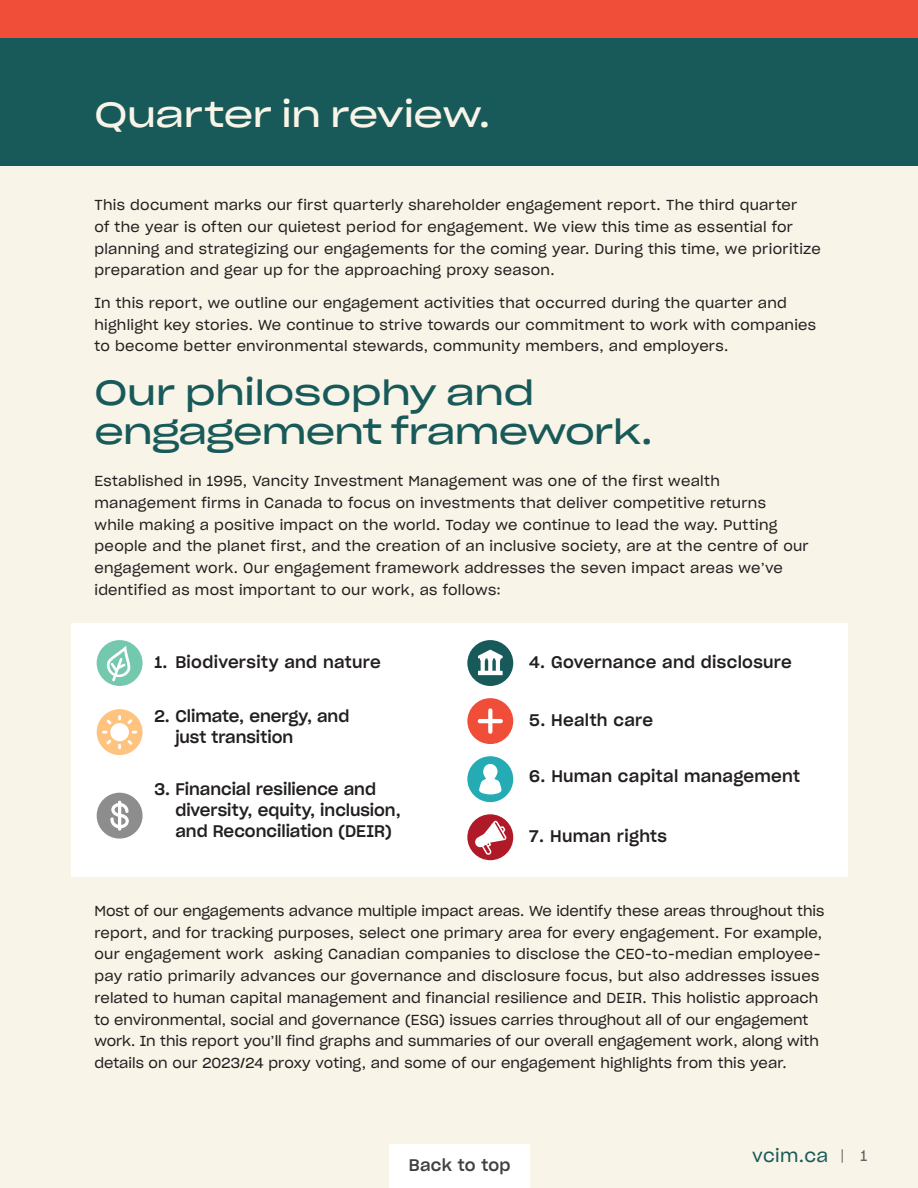
<style>
.page{position:relative;width:918px;height:1188px;background:#f8f4e7}
.page>*{position:absolute;margin:0;border:0;box-sizing:border-box;transform-origin:0 0}
.Main_Heading{font:34.5px/39px "Sharp Grotesk Book 25";letter-spacing:-.02em;color:#185959}
.Main_Heading-2{font:34.5px "Sharp Grotesk Book 25";letter-spacing:-.01em;color:#f8f4e7}
.t1{font:18px "Sharp Grotesk Book 20";letter-spacing:.02em;color:#185959}
.Body{font:16.5px/21px "Sharp Grotesk Medium 20";letter-spacing:.01em;color:#231f20}
.Body-2{font:16.5px "Sharp Grotesk Medium 20";letter-spacing:.02em;color:#414042}
.t2{font:15px "Sharp Grotesk Book 20";color:#636366}
.Body-3{font:14.25px/21.8px "Sharp Grotesk Book 20";letter-spacing:.015em;color:#231f20}
</style>
<div class="page">
<div style="left:0;top:0;width:918px;height:38px;background:#f04e39"></div>
<div style="left:389px;top:1145px;width:141px;height:43px;background:#fff"></div>
<svg style="left:842px;top:1149px;width:1px;height:14px"></svg>
<div style="left:0;top:38px;width:918px;height:128px;background:#185959"></div>
<div style="left:71px;top:623px;width:777px;height:254px;background:#fff"></div>
<div style="left:97px;top:640px;width:46px;height:46px;background:#73c8ae;border-radius:50%"></div>
<svg style="left:106px;top:646px;width:25px;height:35px"></svg>
<div style="left:97px;top:709px;width:46px;height:46px;background:#fdc37f;border-radius:50%"></div>
<svg style="left:118px;top:715px;width:3px;height:5px"></svg>
<div style="left:110px;top:723px;width:19px;height:18px;background:#fff;border-radius:50%"></div>
<svg style="left:127px;top:719px;width:5px;height:5px"></svg>
<svg style="left:132px;top:731px;width:5px;height:3px"></svg>
<svg style="left:128px;top:740px;width:4px;height:5px"></svg>
<svg style="left:118px;top:744px;width:3px;height:5px"></svg>
<svg style="left:106px;top:740px;width:5px;height:4px"></svg>
<svg style="left:102px;top:731px;width:6px;height:3px"></svg>
<svg style="left:107px;top:720px;width:5px;height:4px"></svg>
<div style="left:97px;top:793px;width:46px;height:46px;background:#8d8d8e;border-radius:50%"></div>
<svg style="left:110px;top:801px;width:19px;height:30px"></svg>
<div style="left:467px;top:640px;width:46px;height:46px;background:#185959;border-radius:50%"></div>
<svg style="left:478px;top:650px;width:25px;height:25px"></svg>
<div style="left:467px;top:698px;width:46px;height:46px;background:#f04e39;border-radius:50%"></div>
<svg style="left:478px;top:708px;width:25px;height:26px"></svg>
<div style="left:467px;top:756px;width:46px;height:46px;background:#24abb4;border-radius:50%"></div>
<svg style="left:479px;top:764px;width:22px;height:30px"></svg>
<div style="left:467px;top:814px;width:46px;height:46px;background:#af1928;border-radius:50%"></div>
<svg style="left:474px;top:819px;width:33px;height:36px"></svg>
<p class="Main_Heading-2" style="left:94px;top:84px;width:398px">Quarter in review.</p>
<p class="Body-3" style="left:94px;top:194px;width:728px">This document marks our first quarterly shareholder engagement report. The third quarter<br>of the year is often our quietest period for engagement. We view this time as essential for planning and strategizing our engagements for the coming year. During this time, we prioritize preparation and gear up for the approaching proxy season.</p>
<p class="Body-3" style="left:94px;top:291px;width:723px">In this report, we outline our engagement activities that occurred during the quarter and highlight key stories. We continue to strive towards our commitment to work with companies to become better environmental stewards, community members, and employers.</p>
<p class="Main_Heading" style="left:94px;top:370px;width:560px">Our philosophy and engagement framework.</p>
<p class="Body-3" style="left:94px;top:470px;width:716px">Established in 1995, Vancity Investment Management was one of the first wealth management firms in Canada to focus on investments that deliver competitive returns while making a positive impact on the world. Today we continue to lead the way. Putting people and the planet first, and the creation of an inclusive society, are at the centre of our engagement work. Our engagement framework addresses the seven impact areas we’ve identified as most important to our work, as follows:</p>
<p class="Body" style="left:154px;top:650px;width:228px">1. Biodiversity and nature</p>
<p class="Body" style="left:175px;top:705px;width:176px;text-indent:-21px">2. Climate, energy, and just transition</p>
<p class="Body" style="left:175px;top:778px;width:227px;text-indent:-21px">3. Financial resilience and diversity, equity, inclusion, and Reconciliation (DEIR)</p>
<p class="Body" style="left:529px;top:650px;width:264px">4. Governance and disclosure</p>
<p class="Body" style="left:529px;top:709px;width:125px">5. Health care</p>
<p class="Body" style="left:529px;top:765px;width:272px">6. Human capital management</p>
<p class="Body" style="left:529px;top:825px;width:139px">7. Human rights</p>
<p class="Body-3" style="left:94px;top:899px;width:731px">Most of our engagements advance multiple impact areas. We identify these areas throughout this report, and for tracking purposes, select one primary area for every engagement. For example, our engagement work asking Canadian companies to disclose the CEO-to-median employee&shy;pay ratio primarily advances our governance and disclosure focus, but also addresses issues related to human capital management and financial resilience and DEIR. This holistic approach to environmental, social and governance (ESG) issues carries throughout all of our engagement work. In this report you’ll find graphs and summaries of our overall engagement work, along with details on our 2023/24 proxy voting, and some of our engagement highlights from this year.</p>
<p class="Body-2" style="left:409px;top:1151px;width:103px">Back to top</p>
<p class="t1" style="left:752px;top:1141px;width:78px">vcim.ca</p>
<p class="t2" style="left:860px;top:1144px;width:8px">1</p>
</div>
